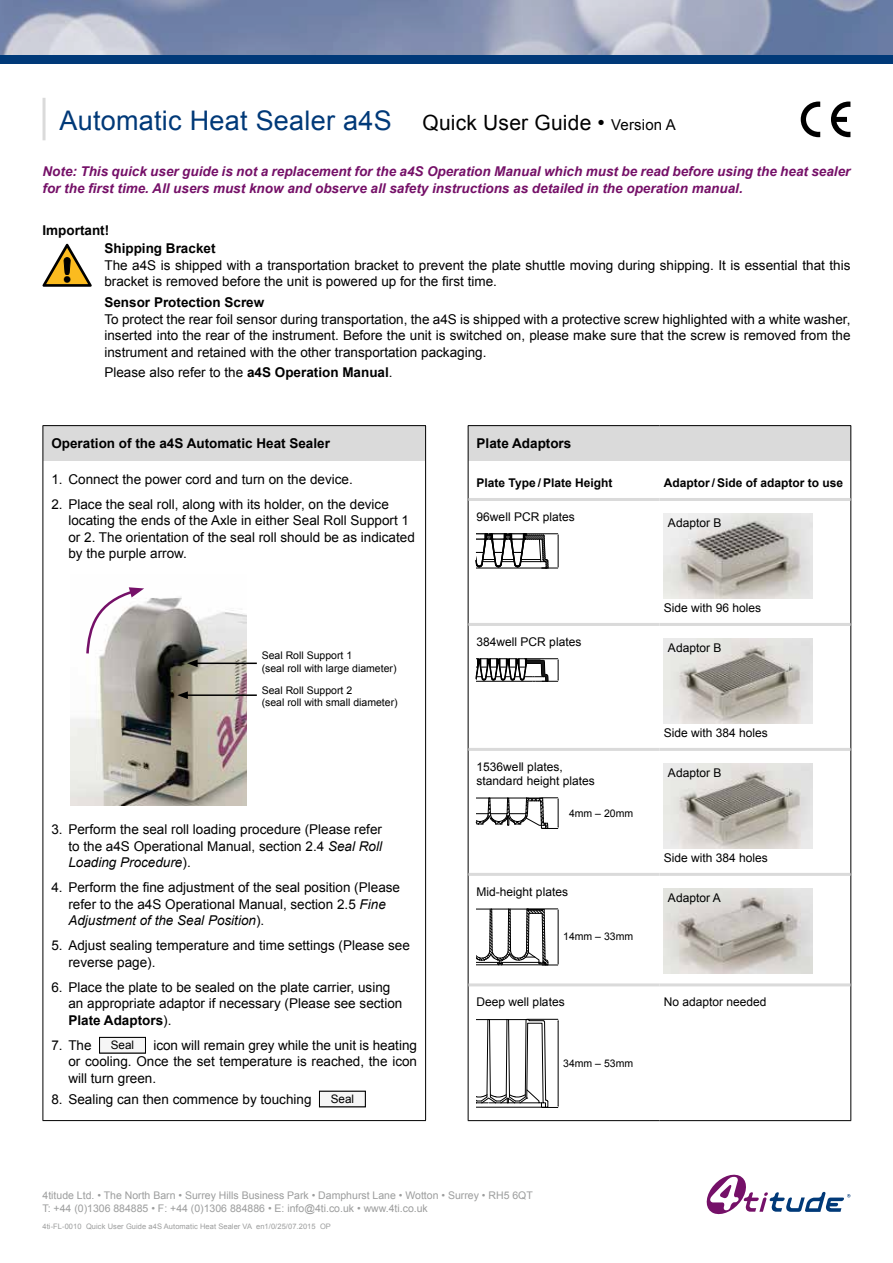
<style>
.page{position:relative;width:893px;height:1263px;background:#fff}
.page>*{position:absolute;margin:0;border:0;box-sizing:border-box;transform-origin:0 0}
.t1{font:27px "Arial";letter-spacing:.01em;color:#003978}
.t2{font:13.5px/16.5px "Arial";color:#000}
.t3{font:italic 700 13.5px/16.5px "Arial";color:#751068}
.t4{font:700 13.5px/18.6px "Arial";color:#000}
.t5{font:12px/14.4px "Arial";color:#000}
.t6{font:700 12px "Arial";color:#000}
.t7{font:11.7px "Arial";color:#000}
.t8{font:10.5px/12.6px "Arial";color:#9c9d9d}
.t9{font:10.5px/12.6px "Arial";color:#000}
.t10{font:9px/10.8px "Myriad Pro";color:#000}
.t11{font:7.5px "Arial";letter-spacing:.01em;color:#9c9d9d}
.s1{font-size:21px;color:#000}
.s2{font-size:15px;color:#000}
.s3{font-weight:700}
.s4{font-style:italic}
</style>
<div class="page">
<svg style="left:707px;top:1175px;width:143px;height:39px"></svg>
<hr style="left:43px;top:98px;width:3px;height:42px;background:#dadada">
<svg style="left:801px;top:102px;width:19px;height:35px"></svg>
<svg style="left:831px;top:102px;width:19px;height:35px"></svg>
<svg style="left:43px;top:244px;width:49px;height:43px"></svg>
<img style="left:0;top:0;width:893px;height:55px">
<div style="left:0;top:55px;width:893px;height:9px;background:#003978"></div>
<div style="left:43px;top:426px;width:383px;height:35px;background:#dadada"></div>
<hr style="left:43px;top:425px;width:383px;height:1px;background:#000">
<hr style="left:43px;top:426px;width:1px;height:35px;background:#000">
<hr style="left:425px;top:426px;width:1px;height:35px;background:#000">
<hr style="left:43px;top:461px;width:1px;height:659px;background:#000">
<hr style="left:425px;top:461px;width:1px;height:659px;background:#000">
<hr style="left:43px;top:1120px;width:383px;height:1px;background:#000">
<img style="left:71px;top:597px;width:176px;height:208px">
<svg style="left:85px;top:587px;width:59px;height:69px"></svg>
<hr style="left:186px;top:694px;width:71px;height:2px;background:#000">
<svg style="left:177px;top:691px;width:11px;height:8px"></svg>
<hr style="left:195px;top:662px;width:62px;height:2px;background:#000">
<svg style="left:187px;top:659px;width:11px;height:8px"></svg>
<div style="left:99px;top:1037px;width:47px;height:16px;border:1px solid #000"></div>
<div style="left:319px;top:1091px;width:47px;height:16px;border:1px solid #000"></div>
<div style="left:468px;top:426px;width:383px;height:35px;background:#dadada"></div>
<hr style="left:468px;top:425px;width:191px;height:1px;background:#000">
<hr style="left:468px;top:426px;width:1px;height:35px;background:#000">
<hr style="left:659px;top:425px;width:192px;height:1px;background:#000">
<hr style="left:850px;top:426px;width:1px;height:35px;background:#000">
<hr style="left:468px;top:461px;width:1px;height:38px;background:#000">
<hr style="left:850px;top:461px;width:1px;height:38px;background:#000">
<hr style="left:468px;top:499px;width:1px;height:125px;background:#000">
<hr style="left:850px;top:499px;width:1px;height:125px;background:#000">
<hr style="left:468px;top:624px;width:1px;height:125px;background:#000">
<hr style="left:850px;top:624px;width:1px;height:125px;background:#000">
<hr style="left:468px;top:749px;width:1px;height:125px;background:#000">
<hr style="left:850px;top:749px;width:1px;height:125px;background:#000">
<hr style="left:468px;top:874px;width:1px;height:111px;background:#000">
<hr style="left:850px;top:874px;width:1px;height:111px;background:#000">
<hr style="left:468px;top:985px;width:1px;height:135px;background:#000">
<hr style="left:850px;top:985px;width:1px;height:135px;background:#000">
<hr style="left:468px;top:1120px;width:191px;height:1px;background:#000">
<hr style="left:659px;top:1120px;width:192px;height:1px;background:#000">
<hr style="left:468px;top:498px;width:191px;height:3px;background:#dadada">
<hr style="left:659px;top:498px;width:191px;height:3px;background:#dadada">
<hr style="left:468px;top:623px;width:191px;height:3px;background:#dadada">
<hr style="left:659px;top:623px;width:191px;height:3px;background:#dadada">
<hr style="left:468px;top:748px;width:191px;height:3px;background:#dadada">
<hr style="left:659px;top:748px;width:191px;height:3px;background:#dadada">
<hr style="left:468px;top:873px;width:191px;height:3px;background:#dadada">
<hr style="left:659px;top:873px;width:191px;height:3px;background:#dadada">
<hr style="left:468px;top:983px;width:191px;height:3px;background:#dadada">
<hr style="left:659px;top:983px;width:191px;height:3px;background:#dadada">
<svg style="left:476px;top:533px;width:83px;height:36px"></svg>
<img style="left:664px;top:514px;width:148px;height:85px">
<svg style="left:476px;top:658px;width:83px;height:24px"></svg>
<img style="left:664px;top:639px;width:148px;height:85px">
<svg style="left:476px;top:797px;width:83px;height:32px"></svg>
<img style="left:664px;top:764px;width:148px;height:85px">
<svg style="left:477px;top:908px;width:82px;height:58px"></svg>
<img style="left:664px;top:889px;width:148px;height:85px">
<svg style="left:477px;top:1019px;width:82px;height:89px"></svg>
<h1 class="t1" style="left:60px;top:103px;width:618px">Automatic Heat Sealer a4S <span class="s1">Quick User Guide •</span> <span class="s2">Version A</span></h1>
<p class="t3" style="left:43px;top:164px;width:809px">Note: This quick user guide is not a replacement for the a4S Operation Manual which must be read before using the heat sealer for the first time. All users must know and observe all safety instructions as detailed in the operation manual.</p>
<p class="t4" style="left:104px;top:221px;width:113px;text-indent:-62px">Important!<br>Shipping Bracket</p>
<p class="t2" style="left:104px;top:257px;width:747px">The a4S is shipped with a transportation bracket to prevent the plate shuttle moving during shipping. It is essential that this bracket is removed before the unit is powered up for the first time.</p>
<p class="t4" style="left:104px;top:294px;width:161px">Sensor Protection Screw</p>
<p class="t2" style="left:104px;top:311px;width:747px;text-align:justify">To protect the rear foil sensor during transportation, the a4S is shipped with a protective screw highlighted with a white washer, inserted into the rear of the instrument. Before the unit is switched on, please make sure that the screw is removed from the instrument and retained with the other transportation packaging.</p>
<p class="t2" style="left:104px;top:365px;width:290px">Please also refer to the <span class="s3">a4S Operation Manual</span>.</p>
<p class="t10" style="left:571px;top:258px;width:34px">14.4 mm</p>
<p class="t10" style="left:573px;top:322px;width:39px">0120<br>26.54 mm</p>
<p class="t4" style="left:51px;top:435px;width:280px">Operation of the a4S Automatic Heat Sealer</p>
<p class="t2" style="left:51px;top:471px;width:303px">1. Connect the power cord and turn on the device.</p>
<p class="t2" style="left:68px;top:496px;width:348px;text-indent:-17px">2. Place the seal roll, along with its holder, on the device locating the ends of the Axle in either Seal Roll Support 1 or 2. The orientation of the seal roll should be as indicated by the purple arrow.</p>
<p class="t9" style="left:262px;top:650px;width:136px">Seal Roll Support 1<br>(seal roll with large diameter)</p>
<p class="t9" style="left:262px;top:684px;width:137px">Seal Roll Support 2<br>(seal roll with small diameter)</p>
<p class="t2" style="left:68px;top:821px;width:315px;text-align:justify;text-indent:-17px">3. Perform the seal roll loading procedure (Please refer to the a4S Operational Manual, section 2.4 <span class="s4">Seal Roll Loading Procedure</span>).</p>
<p class="t2" style="left:68px;top:879px;width:333px;text-indent:-17px">4. Perform the fine adjustment of the seal position (Please refer to the a4S Operational Manual, section 2.5 <span class="s4">Fine<br>Adjustment of the Seal Position</span>).</p>
<p class="t2" style="left:68px;top:937px;width:343px;text-indent:-17px">5. Adjust sealing temperature and time settings (Please see reverse page).</p>
<p class="t2" style="left:68px;top:979px;width:335px;text-indent:-17px">6. Place the plate to be sealed on the plate carrier, using an appropriate adaptor if necessary (Please see section<br><span class="s3">Plate Adaptors</span>).</p>
<p class="t2" style="left:51px;top:1037px;width:42px">7. The</p>
<p class="t7" style="left:111px;top:1037px;width:25px">Seal</p>
<p class="t2" style="left:68px;top:1037px;width:350px;text-align:justify;text-indent:85px">icon will remain grey while the unit is heating or cooling. Once the set temperature is reached, the icon will turn green.</p>
<p class="t2" style="left:51px;top:1091px;width:262px">8. Sealing can then commence by touching</p>
<p class="t7" style="left:331px;top:1091px;width:25px">Seal</p>
<p class="t4" style="left:477px;top:435px;width:96px">Plate Adaptors</p>
<p class="t6" style="left:477px;top:474px;width:137px">Plate Type / Plate Height</p>
<p class="t6" style="left:664px;top:474px;width:181px">Adaptor / Side of adaptor to use</p>
<p class="t5" style="left:477px;top:510px;width:100px">96well PCR plates</p>
<p class="t5" style="left:668px;top:515px;width:55px">Adaptor B</p>
<p class="t5" style="left:477px;top:635px;width:106px">384well PCR plates</p>
<p class="t5" style="left:477px;top:760px;width:120px">1536well plates, standard height plates</p>
<p class="t10" style="left:571px;top:803px;width:34px">0116<br>14.4 mm</p>
<p class="t9" style="left:569px;top:807px;width:66px">4mm ‒ 20mm</p>
<p class="t5" style="left:477px;top:884px;width:93px">Mid-height plates</p>
<p class="t10" style="left:573px;top:926px;width:39px">26.54 mm</p>
<p class="t9" style="left:563px;top:930px;width:72px">14mm ‒ 33mm</p>
<p class="t5" style="left:477px;top:995px;width:90px">Deep well plates</p>
<p class="t10" style="left:573px;top:1054px;width:39px">41.20 mm</p>
<p class="t9" style="left:563px;top:1057px;width:72px">34mm ‒ 53mm</p>
<p class="t10" style="left:573px;top:1058px;width:39px">41.20 mm</p>
<p class="t5" style="left:664px;top:600px;width:99px">Side with 96 holes</p>
<p class="t5" style="left:668px;top:640px;width:55px">Adaptor B</p>
<p class="t5" style="left:664px;top:725px;width:106px">Side with 384 holes</p>
<p class="t5" style="left:668px;top:765px;width:55px">Adaptor B</p>
<p class="t5" style="left:664px;top:850px;width:106px">Side with 384 holes</p>
<p class="t5" style="left:668px;top:890px;width:54px">Adaptor A</p>
<p class="t5" style="left:664px;top:995px;width:104px">No adaptor needed</p>
<p class="t8" style="left:43px;top:1189px;width:492px">4titude Ltd. • The North Barn • Surrey Hills Business Park • Damphurst Lane • Wotton • Surrey • RH5 6QT<br>T: +44 (0)1306 884885 • F: +44 (0)1306 884886 • E: info@4ti.co.uk • www.4ti.co.uk</p>
<p class="t11" style="left:43px;top:1221px;width:290px">4ti-FL-0010 Quick User Guide a4S Automatic Heat Sealer VA en1/0/25/07.2015 OP</p>
</div>
